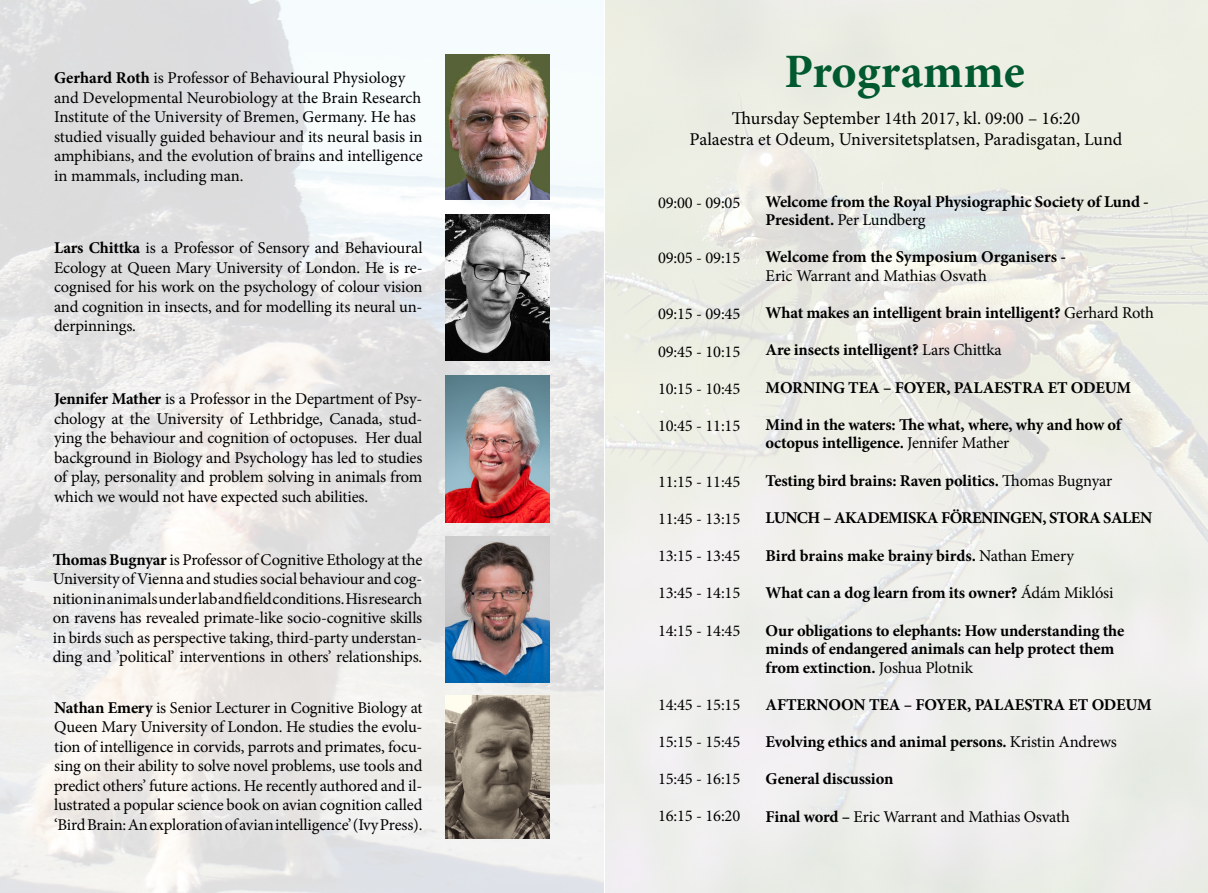
<style>
.page{position:relative;width:1208px;height:893px;background:#fff}
.page>*{position:absolute;margin:0;border:0;box-sizing:border-box;transform-origin:0 0}
.t1{font:700 48px "Minion Pro";color:#00592f}
.t2{font:18px/21.6px "Minion Pro";color:#000;text-align:center}
.t3{font:16.5px/19.5px "Minion Pro";letter-spacing:-.01em;color:#000;text-align:justify}
.t4{font:700 16.5px/18.6px "Minion Pro";letter-spacing:-.01em;color:#000}
.t5{font:700 16.5px "Minion Pro";letter-spacing:-.03em;color:#000}
.s1{font-weight:700}
.s2{font-weight:400}
</style>
<div class="page">
<img style="left:0;top:0;width:1208px;height:893px">
<img style="left:446px;top:376px;width:104px;height:146px">
<img style="left:445px;top:537px;width:105px;height:146px">
<img style="left:445px;top:695px;width:105px;height:144px">
<img style="left:446px;top:215px;width:104px;height:146px">
<img style="left:446px;top:54px;width:104px;height:146px">
<p class="t3" style="left:54px;top:68px;width:370px;text-align:left"><span class="s1">Gerhard Roth</span> is Professor of Behavioural Physiology and Developmental Neurobiology at the Brain Research Institute of the University of Bremen, Germany. He has studied visually guided behaviour and its neural basis in amphibians, and the evolution of brains and intelligence in mammals, including man.</p>
<p class="t3" style="left:54px;top:238px;width:370px"><span class="s1">Lars Chittka</span> is a Professor of Sensory and Behavioural Ecology at Queen Mary University of London. He is re&shy;cognised for his work on the psychology of colour vision and cognition in insects, and for modelling its neural un&shy;derpinnings.</p>
<p class="t3" style="left:54px;top:389px;width:370px"><span class="s1">Jennifer Mather</span> is a Professor in the Department of Psy&shy;chology at the University of Lethbridge, Canada, stud&shy;ying the behaviour and cognition of octopuses. Her dual background in Biology and Psychology has led to studies of play, personality and problem solving in animals from which we would not have expected such abilities.</p>
<p class="t3" style="left:53px;top:550px;width:371px"><span class="s1">Thomas Bugnyar</span> is Professor of Cognitive Ethology at the University of Vienna and studies social behaviour and cog&shy;nition in animals under lab and field conditions. His research on ravens has revealed primate-like socio-cognitive skills in birds such as perspective taking, third-party understan&shy;ding and ’political’ interventions in others’ relationships.</p>
<p class="t3" style="left:54px;top:698px;width:370px"><span class="s1">Nathan Emery</span> is Senior Lecturer in Cognitive Biology at Queen Mary University of London. He studies the evolu&shy;tion of intelligence in corvids, parrots and primates, focu&shy;sing on their ability to solve novel problems, use tools and predict others’ future actions. He recently authored and il&shy;lustrated a popular science book on avian cognition called ‘Bird Brain: An exploration of avian intelligence’ (Ivy Press).</p>
<h1 class="t1" style="left:784px;top:38px;width:242px">Programme</h1>
<p class="t2" style="left:689px;top:107px;width:434px">Thursday September 14th 2017, kl. 09:00 – 16:20<br>Palaestra et Odeum, Universitetsplatsen, Paradisgatan, Lund</p>
<p class="t3" style="left:658px;top:193px;width:84px">09:00 - 09:05</p>
<p class="t3" style="left:658px;top:249px;width:84px">09:05 - 09:15</p>
<p class="t3" style="left:658px;top:304px;width:84px">09:15 - 09:45</p>
<p class="t3" style="left:658px;top:342px;width:84px">09:45 - 10:15</p>
<p class="t3" style="left:658px;top:379px;width:84px">10:15 - 10:45</p>
<p class="t3" style="left:658px;top:416px;width:84px">10:45 - 11:15</p>
<p class="t3" style="left:658px;top:472px;width:84px">11:15 - 11:45</p>
<p class="t3" style="left:658px;top:509px;width:84px">11:45 - 13:15</p>
<p class="t3" style="left:658px;top:546px;width:84px">13:15 - 13:45</p>
<p class="t3" style="left:658px;top:583px;width:84px">13:45 - 14:15</p>
<p class="t3" style="left:658px;top:621px;width:84px">14:15 - 14:45</p>
<p class="t3" style="left:658px;top:695px;width:84px">14:45 - 15:15</p>
<p class="t3" style="left:658px;top:732px;width:84px">15:15 - 15:45</p>
<p class="t3" style="left:658px;top:769px;width:84px">15:45 - 16:15</p>
<p class="t3" style="left:658px;top:806px;width:84px">16:15 - 16:20</p>
<p class="t4" style="left:765px;top:192px;width:385px">Welcome from the Royal Physiographic Society of Lund -<br>President. <span class="s2">Per Lundberg</span></p>
<p class="t4" style="left:765px;top:248px;width:302px">Welcome from the Symposium Organisers -</p>
<p class="t3" style="left:765px;top:266px;width:223px">Eric Warrant and Mathias Osvath</p>
<p class="t4" style="left:765px;top:303px;width:390px">What makes an intelligent brain intelligent? <span class="s2">Gerhard Roth</span></p>
<p class="t4" style="left:765px;top:341px;width:238px">Are insects intelligent? <span class="s2">Lars Chittka</span></p>
<p class="t4" style="left:765px;top:378px;width:367px">MORNING TEA – FOYER, PALAESTRA ET ODEUM</p>
<p class="t4" style="left:765px;top:415px;width:357px">Mind in the waters: The what, where, why and how of octopus intelligence. <span class="s2">Jennifer Mather</span></p>
<p class="t4" style="left:765px;top:471px;width:348px">Testing bird brains: Raven politics. <span class="s2">Thomas Bugnyar</span></p>
<p class="t5" style="left:765px;top:506px;width:388px">LUNCH – AKADEMISKA FÖRENINGEN, STORA SALEN</p>
<p class="t4" style="left:765px;top:546px;width:310px">Bird brains make brainy birds. <span class="s2">Nathan Emery</span></p>
<p class="t4" style="left:765px;top:584px;width:349px">What can a dog learn from its owner? <span class="s2">Ádám Miklósi</span></p>
<p class="t4" style="left:765px;top:621px;width:360px">Our obligations to elephants: How understanding the minds of endangered animals can help protect them from extinction. <span class="s2">Joshua Plotnik</span></p>
<p class="t4" style="left:765px;top:695px;width:388px">AFTERNOON TEA – FOYER, PALAESTRA ET ODEUM</p>
<p class="t4" style="left:765px;top:732px;width:353px">Evolving ethics and animal persons. <span class="s2">Kristin Andrews</span></p>
<p class="t4" style="left:765px;top:770px;width:129px">General discussion</p>
<p class="t3" style="left:765px;top:807px;width:306px"><span class="s1">Final word –</span> Eric Warrant and Mathias Osvath</p>
</div>
